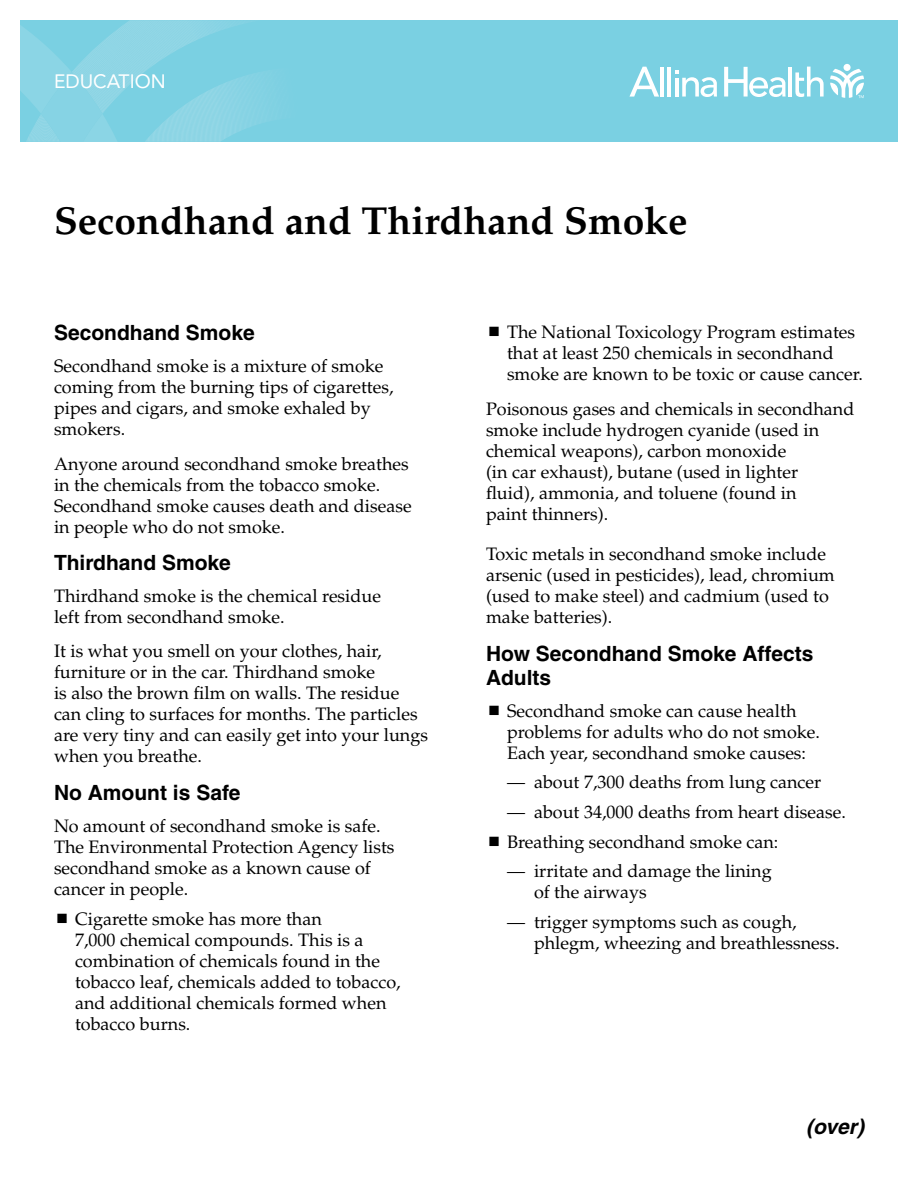
<style>
.page{position:relative;width:918px;height:1188px;background:#fff}
.page>*{position:absolute;margin:0;border:0;box-sizing:border-box;transform-origin:0 0}
.t1{font:700 39px "Palatino";color:#000}
.t2{font:700 21px/24px "Helvetica";color:#000}
.t3{font:italic 700 21px "Helvetica";color:#000}
.t4{font:19.2px "Avenir LT Std";color:#fff}
.t5{font:18px/21px "Palatino";color:#000}
</style>
<div class="page">
<div style="left:20px;top:20px;width:878px;height:122px;background:#7ad0e2"></div>
<svg style="left:20px;top:20px;width:246px;height:122px"></svg>
<svg style="left:830px;top:69px;width:34px;height:29px"></svg>
<div style="left:844px;top:64px;width:7px;height:7px;background:#fff;border-radius:50%"></div>
<hr style="left:660px;top:67px;width:4px;height:30px;background:#fff">
<hr style="left:667px;top:67px;width:4px;height:30px;background:#fff">
<hr style="left:789px;top:67px;width:3px;height:30px;background:#fff">
<svg style="left:795px;top:67px;width:29px;height:30px"></svg>
<svg style="left:675px;top:71px;width:42px;height:26px"></svg>
<svg style="left:629px;top:67px;width:30px;height:30px"></svg>
<svg style="left:724px;top:67px;width:62px;height:30px"></svg>
<p class="t4" style="left:54px;top:70px;width:113px">EDUCATION</p>
<h1 class="t1" style="left:54px;top:198px;width:635px">Secondhand and Thirdhand Smoke</h1>
<p class="t2" style="left:54px;top:321px;width:202px">Secondhand Smoke</p>
<p class="t5" style="left:54px;top:356px;width:341px">Secondhand smoke is a mixture of smoke coming from the burning tips of cigarettes, pipes and cigars, and smoke exhaled by smokers.</p>
<p class="t5" style="left:54px;top:453px;width:359px">Anyone around secondhand smoke breathes in the chemicals from the tobacco smoke.<br>Secondhand smoke causes death and disease in people who do not smoke.</p>
<p class="t2" style="left:54px;top:550px;width:178px">Thirdhand Smoke</p>
<p class="t5" style="left:54px;top:586px;width:329px">Thirdhand smoke is the chemical residue left from secondhand smoke.</p>
<p class="t5" style="left:54px;top:641px;width:376px">It is what you smell on your clothes, hair, furniture or in the car. Thirdhand smoke<br>is also the brown film on walls. The residue can cling to surfaces for months. The particles are very tiny and can easily get into your lungs when you breathe.</p>
<p class="t2" style="left:54px;top:780px;width:188px">No Amount is Safe</p>
<p class="t5" style="left:54px;top:815px;width:342px">No amount of secondhand smoke is safe.<br>The Environmental Protection Agency lists secondhand smoke as a known cause of cancer in people.</p>
<p class="t5" style="left:75px;top:908px;width:327px">Cigarette smoke has more than<br>7,000 chemical compounds. This is a combination of chemicals found in the tobacco leaf, chemicals added to tobacco, and additional chemicals formed when tobacco burns.</p>
<p class="t5" style="left:507px;top:322px;width:358px">The National Toxicology Program estimates that at least 250 chemicals in secondhand smoke are known to be toxic or cause cancer.</p>
<p class="t5" style="left:486px;top:399px;width:370px">Poisonous gases and chemicals in secondhand smoke include hydrogen cyanide (used in chemical weapons), carbon monoxide<br>(in car exhaust), butane (used in lighter<br>fluid), ammonia, and toluene (found in<br>paint thinners).</p>
<p class="t5" style="left:486px;top:544px;width:350px">Toxic metals in secondhand smoke include arsenic (used in pesticides), lead, chromium (used to make steel) and cadmium (used to make batteries).</p>
<p class="t2" style="left:486px;top:641px;width:329px">How Secondhand Smoke Affects<br>Adults</p>
<p class="t5" style="left:507px;top:700px;width:315px">Secondhand smoke can cause health problems for adults who do not smoke.<br>Each year, secondhand smoke causes:</p>
<p class="t5" style="left:507px;top:772px;width:316px">— about 7,300 deaths from lung cancer</p>
<p class="t5" style="left:507px;top:797px;width:340px;line-height:29.7px">— about 34,000 deaths from heart disease.<br>Breathing secondhand smoke can:</p>
<p class="t5" style="left:534px;top:861px;width:239px;text-indent:-27px">— irritate and damage the lining of the airways</p>
<p class="t5" style="left:534px;top:912px;width:307px;text-indent:-27px">— trigger symptoms such as cough, phlegm, wheezing and breathlessness.</p>
<p class="t3" style="left:806px;top:1114px;width:59px">(over)</p>
</div>
